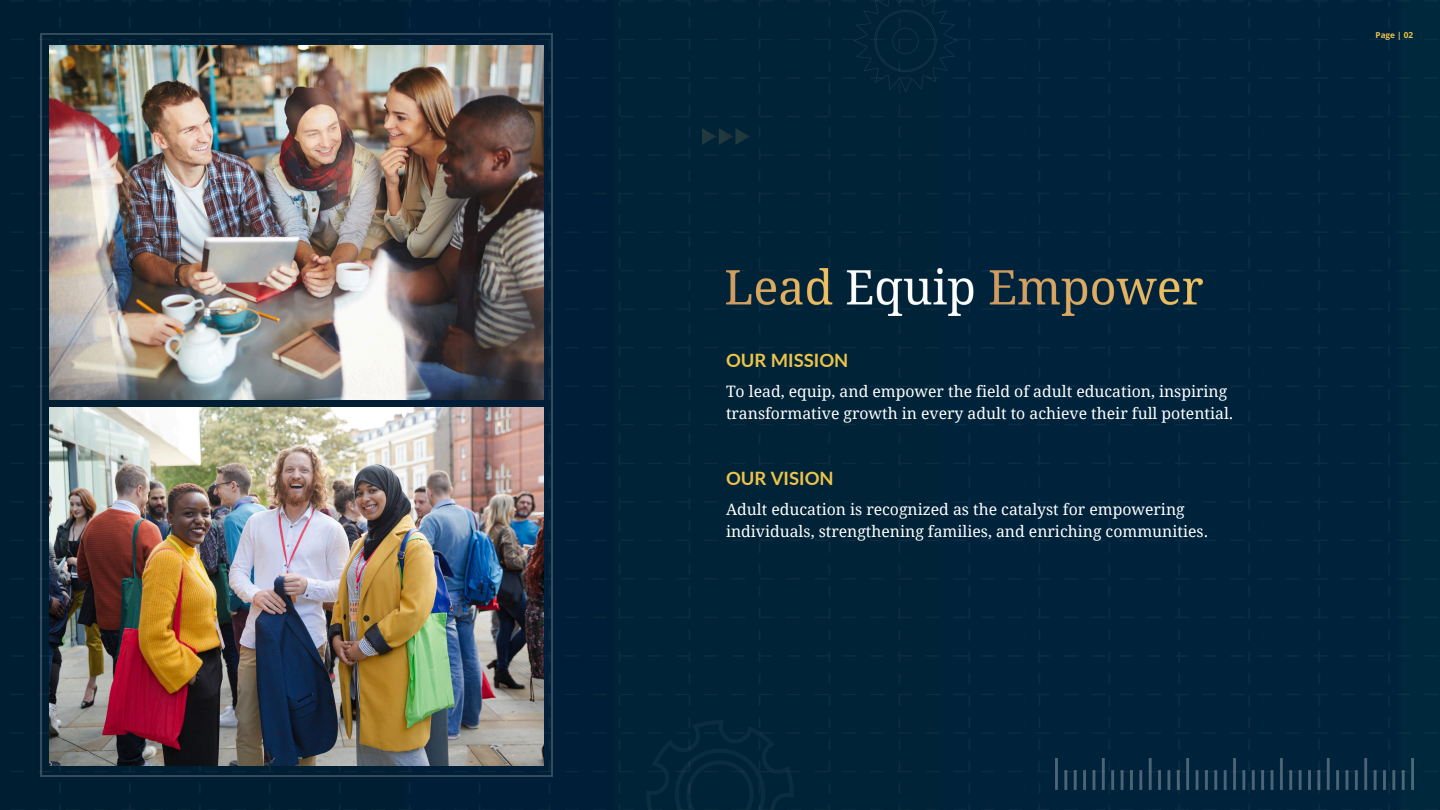
<style>
.page{position:relative;width:1440px;height:810px;background:#fff}
.page>*{position:absolute;margin:0;border:0;box-sizing:border-box;transform-origin:0 0}
.t1{font:700 18.4px "Lato";color:#edc44a}
.t2{font:15.8px/21.7px "Droid Serif";color:#fff}
.t3{font:700 8.2px "Open Sans";color:#edc44a}
</style>
<div class="page">
<img style="left:0;top:0;width:1440px;height:810px">
<img style="left:853px;top:0;width:104px;height:93px">
<img style="left:703px;top:128px;width:46px;height:17px">
<img style="left:726px;top:269px;width:477px;height:46px">
<img style="left:41px;top:33px;width:511px;height:744px">
<img style="left:647px;top:721px;width:146px;height:89px">
<img style="left:1056px;top:758px;width:357px;height:31px">
<p class="t1" style="left:726px;top:349px;width:124px">OUR MISSION</p>
<p class="t2" style="left:726px;top:381px;width:509px">To lead, equip, and empower the field of adult education, inspiring transformative growth in every adult to achieve their full potential.</p>
<p class="t1" style="left:726px;top:467px;width:109px">OUR VISION</p>
<p class="t2" style="left:726px;top:499px;width:484px">Adult education is recognized as the catalyst for empowering individuals, strengthening families, and enriching communities.</p>
<p class="t3" style="left:1376px;top:29px;width:39px">Page | 02</p>
</div>
